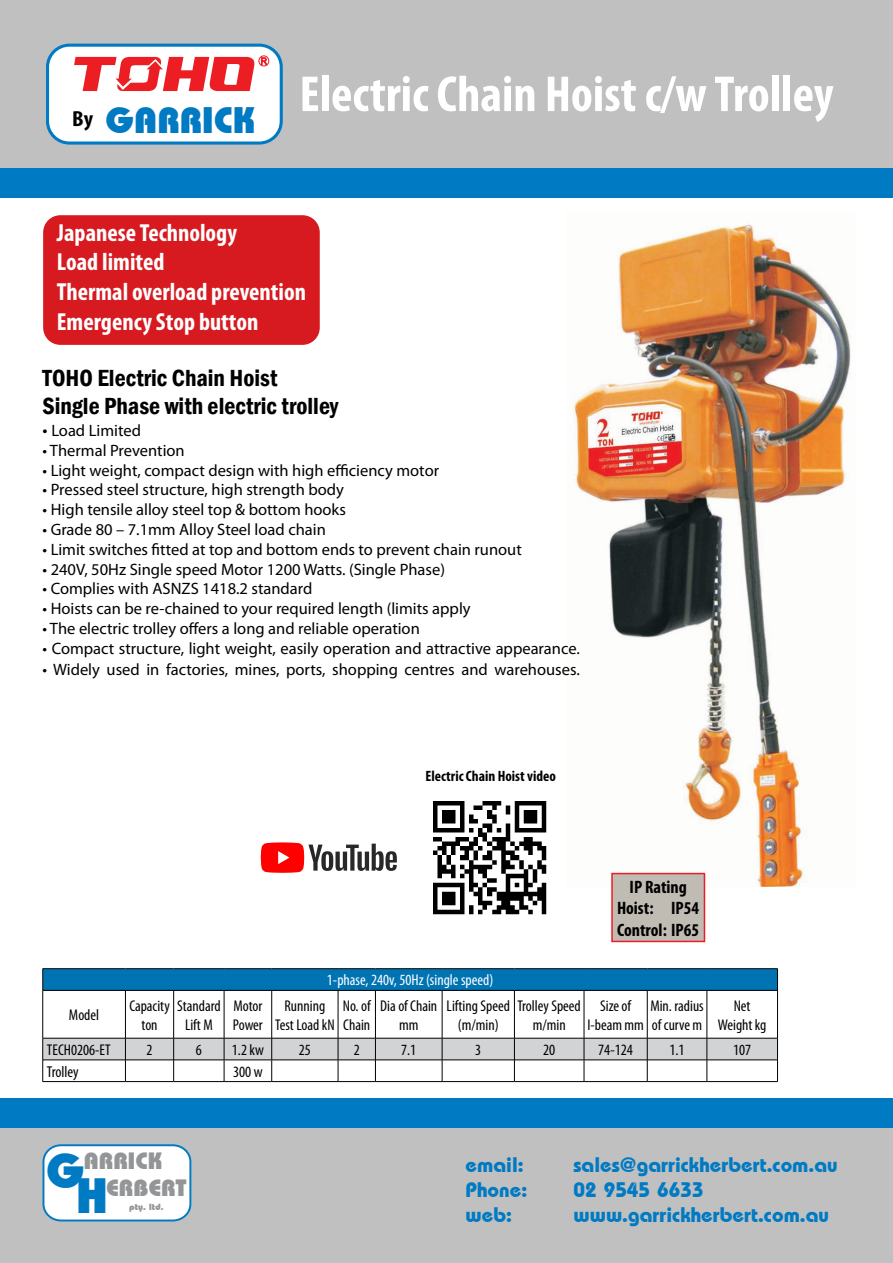
<style>
.page{position:relative;width:893px;height:1263px;background:#fff}
.page>*{position:absolute;margin:0;border:0;box-sizing:border-box;transform-origin:0 0}
.t1{font:700 condensed 51px "Myriad Pro";color:#fff}
.t2{font:900 49.35px "Bordeaux";color:#007ac2}
.t3{font:900 36.75px "Bordeaux";color:#007ac2}
.t4{font:700 condensed 24.75px/29.7px "Myriad Pro";color:#fff}
.t5{font:600 condensed 24px/28.8px "Franklin Gothic";color:#000}
.t6{font:900 23.55px/26.2px "Bordeaux";color:#939598}
.t7{font:800 21px "Bordeaux";color:#007ac2}
.t8{font:700 condensed 18px/21.6px "Myriad Pro";color:#000;text-align:center}
.t9{font:16.5px "Myriad Pro";color:#000}
.t10{font:condensed 15.75px "Myriad Pro";color:#000}
.t11{font:condensed 15.6px/18.8px "Myriad Pro";color:#000;text-align:center}
.t12{font:condensed 15.6px "Myriad Pro";color:#fff}
.t13{font:700 condensed 15px "Myriad Pro";color:#000}
.t14{font:900 9px "Bordeaux";color:#939598;scale:1.04 1}
.s1{font-size:18px}
.s2{font-size:49.35px;color:#007ac2}
</style>
<div class="page">
<div style="left:0;top:0;width:893px;height:168px;background:#c0c0c0"></div>
<div style="left:0;top:1128px;width:893px;height:135px;background:#c0c0c0"></div>
<div style="left:43px;top:1145px;width:147px;height:75px;background:#fff;border-radius:17px"></div>
<div style="left:43px;top:1144px;width:148px;height:77px;border:2px solid #007ac2;border-radius:17px"></div>
<div style="left:48px;top:45px;width:233px;height:98px;background:#fff;border-radius:22px"></div>
<div style="left:46px;top:44px;width:237px;height:100px;border:3px solid #007ac2;border-radius:22px"></div>
<svg style="left:258px;top:55px;width:12px;height:12px"></svg>
<div style="left:259px;top:56px;width:10px;height:10px;border:1px solid #ed1d24;border-radius:50%"></div>
<svg style="left:261px;top:58px;width:6px;height:7px"></svg>
<svg style="left:74px;top:57px;width:181px;height:34px"></svg>
<div style="left:0;top:168px;width:893px;height:30px;background:#007ac2"></div>
<div style="left:0;top:1098px;width:893px;height:30px;background:#007ac2"></div>
<img style="left:573px;top:224px;width:278px;height:662px">
<div style="left:44px;top:216px;width:275px;height:128px;background:#d71920;border-radius:16px"></div>
<div style="left:43px;top:215px;width:277px;height:130px;border:1px solid #d71920;border-radius:16px"></div>
<div style="left:43px;top:969px;width:734px;height:21px;background:#0074b3"></div>
<hr style="left:43px;top:1081px;width:82px;height:1px;background:#000">
<hr style="left:125px;top:1081px;width:49px;height:1px;background:#000">
<hr style="left:174px;top:1081px;width:50px;height:1px;background:#000">
<hr style="left:224px;top:1081px;width:48px;height:1px;background:#000">
<hr style="left:272px;top:1081px;width:66px;height:1px;background:#000">
<hr style="left:338px;top:1081px;width:37px;height:1px;background:#000">
<hr style="left:375px;top:1081px;width:67px;height:1px;background:#000">
<hr style="left:442px;top:1081px;width:72px;height:1px;background:#000">
<hr style="left:514px;top:1081px;width:70px;height:1px;background:#000">
<hr style="left:584px;top:1081px;width:63px;height:1px;background:#000">
<hr style="left:647px;top:1081px;width:60px;height:1px;background:#000">
<hr style="left:707px;top:1081px;width:71px;height:1px;background:#000">
<hr style="left:43px;top:968px;width:82px;height:1px;background:#000">
<svg style="left:42px;top:969px;width:1px;height:21px"></svg>
<hr style="left:125px;top:968px;width:49px;height:1px;background:#000">
<hr style="left:174px;top:968px;width:50px;height:1px;background:#000">
<hr style="left:224px;top:968px;width:48px;height:1px;background:#000">
<hr style="left:272px;top:968px;width:66px;height:1px;background:#000">
<hr style="left:338px;top:968px;width:37px;height:1px;background:#000">
<hr style="left:375px;top:968px;width:67px;height:1px;background:#000">
<hr style="left:442px;top:968px;width:72px;height:1px;background:#000">
<hr style="left:514px;top:968px;width:70px;height:1px;background:#000">
<hr style="left:584px;top:968px;width:63px;height:1px;background:#000">
<hr style="left:647px;top:968px;width:60px;height:1px;background:#000">
<hr style="left:707px;top:968px;width:71px;height:1px;background:#000">
<svg style="left:777px;top:969px;width:1px;height:21px"></svg>
<hr style="left:43px;top:990px;width:82px;height:1px;background:#000">
<hr style="left:42px;top:990px;width:1px;height:48px;background:#000">
<hr style="left:125px;top:990px;width:49px;height:1px;background:#000">
<hr style="left:125px;top:990px;width:1px;height:48px;background:#000">
<hr style="left:174px;top:990px;width:50px;height:1px;background:#000">
<hr style="left:173px;top:990px;width:1px;height:48px;background:#000">
<hr style="left:224px;top:990px;width:48px;height:1px;background:#000">
<hr style="left:224px;top:990px;width:1px;height:48px;background:#000">
<hr style="left:272px;top:990px;width:66px;height:1px;background:#000">
<hr style="left:271px;top:990px;width:1px;height:48px;background:#000">
<hr style="left:338px;top:990px;width:37px;height:1px;background:#000">
<hr style="left:338px;top:990px;width:1px;height:48px;background:#000">
<hr style="left:375px;top:990px;width:67px;height:1px;background:#000">
<hr style="left:375px;top:990px;width:1px;height:48px;background:#000">
<hr style="left:442px;top:990px;width:72px;height:1px;background:#000">
<hr style="left:442px;top:990px;width:1px;height:48px;background:#000">
<hr style="left:514px;top:990px;width:70px;height:1px;background:#000">
<hr style="left:514px;top:990px;width:1px;height:48px;background:#000">
<hr style="left:584px;top:990px;width:63px;height:1px;background:#000">
<hr style="left:584px;top:990px;width:1px;height:48px;background:#000">
<hr style="left:647px;top:990px;width:60px;height:1px;background:#000">
<hr style="left:647px;top:990px;width:1px;height:48px;background:#000">
<hr style="left:707px;top:990px;width:71px;height:1px;background:#000">
<hr style="left:707px;top:990px;width:1px;height:48px;background:#000">
<hr style="left:777px;top:990px;width:1px;height:48px;background:#000">
<svg style="left:42px;top:1038px;width:736px;height:43px"></svg>
<svg style="left:261px;top:842px;width:136px;height:31px"></svg>
<img style="left:433px;top:801px;width:114px;height:114px">
<div style="left:612px;top:873px;width:92px;height:68px;background:#c0bbb3"></div>
<div style="left:611px;top:873px;width:94px;height:69px;border:2px solid #ed1d24"></div>
<h3 class="t3" style="left:72px;top:98px;width:185px"><sup>By</sup> GARRICK</h3>
<h1 class="t1" style="left:300px;top:62px;width:535px">Electric Chain Hoist c/w Trolley</h1>
<h3 class="t4" style="left:57px;top:217px;width:251px">Japanese Technology<br>Load limited<br>Thermal overload prevention<br>Emergency Stop button</h3>
<h3 class="t5" style="left:43px;top:363px;width:298px">TOHO Electric Chain Hoist<br>Single Phase with electric trolley</h3>
<p class="t9" style="left:43px;top:420px;width:100px"><span class="s1">•</span> Load Limited</p>
<p class="t9" style="left:43px;top:440px;width:144px">• Thermal Prevention</p>
<p class="t9" style="left:43px;top:460px;width:398px">• Light weight, compact design with high efficiency motor</p>
<p class="t9" style="left:43px;top:480px;width:303px">• Pressed steel structure, high strength body</p>
<p class="t9" style="left:43px;top:499px;width:305px">• High tensile alloy steel top &amp; bottom hooks</p>
<p class="t9" style="left:43px;top:519px;width:285px">• Grade 80 – 7.1mm Alloy Steel load chain</p>
<p class="t9" style="left:43px;top:539px;width:481px">• Limit switches fitted at top and bottom ends to prevent chain runout</p>
<p class="t9" style="left:43px;top:559px;width:404px">• 240V, 50Hz Single speed Motor 1200 Watts. (Single Phase)</p>
<p class="t9" style="left:43px;top:579px;width:271px">• Complies with ASNZS 1418.2 standard</p>
<p class="t9" style="left:43px;top:598px;width:430px">• Hoists can be re-chained to your required length (limits apply</p>
<p class="t9" style="left:43px;top:618px;width:379px">• The electric trolley offers a long and reliable operation</p>
<p class="t9" style="left:43px;top:638px;width:539px">• Compact structure, light weight, easily operation and attractive appearance.</p>
<p class="t9" style="left:43px;top:660px;width:539px">• Widely used in factories, mines, ports, shopping centres and warehouses.</p>
<p class="t13" style="left:426px;top:766px;width:132px">Electric Chain Hoist video</p>
<p class="t12" style="left:327px;top:971px;width:168px">1-phase, 240v, 50Hz (single speed)</p>
<p class="t8" style="left:617px;top:875px;width:84px">IP Rating<br>Hoist: IP54<br>Control: IP65</p>
<p class="t11" style="left:69px;top:1005px;width:32px">Model</p>
<p class="t11" style="left:129px;top:996px;width:42px">Capacity ton</p>
<p class="t11" style="left:177px;top:996px;width:45px">Standard<br>Lift M</p>
<p class="t11" style="left:233px;top:996px;width:31px;text-align:left">Motor<br>Power</p>
<p class="t11" style="left:275px;top:996px;width:61px">Running<br>Test Load kN</p>
<p class="t11" style="left:343px;top:996px;width:29px;text-align:left">No. of<br>Chain</p>
<p class="t11" style="left:380px;top:996px;width:59px">Dia of Chain mm</p>
<p class="t11" style="left:447px;top:996px;width:65px">Lifting Speed (m/min)</p>
<p class="t11" style="left:518px;top:996px;width:65px">Trolley Speed m/min</p>
<p class="t11" style="left:587px;top:996px;width:58px">Size of<br>I-beam mm</p>
<p class="t11" style="left:650px;top:996px;width:55px;text-align:left">Min. radius of curve m</p>
<p class="t11" style="left:718px;top:996px;width:50px">Net<br>Weight kg</p>
<p class="t11" style="left:47px;top:1040px;width:65px">TECH0206-ET</p>
<p class="t11" style="left:147px;top:1040px;width:8px">2</p>
<p class="t11" style="left:196px;top:1040px;width:8px">6</p>
<p class="t11" style="left:232px;top:1040px;width:33px">1.2 kw</p>
<p class="t11" style="left:299px;top:1040px;width:14px">25</p>
<p class="t11" style="left:354px;top:1040px;width:8px">2</p>
<p class="t11" style="left:401px;top:1040px;width:17px">7.1</p>
<p class="t11" style="left:475px;top:1040px;width:8px">3</p>
<p class="t10" style="left:543px;top:1040px;width:14px">20</p>
<p class="t10" style="left:598px;top:1040px;width:36px">74-124</p>
<p class="t10" style="left:669px;top:1040px;width:17px">1.1</p>
<p class="t11" style="left:733px;top:1040px;width:20px">107</p>
<p class="t10" style="left:47px;top:1062px;width:33px">Trolley</p>
<p class="t10" style="left:233px;top:1062px;width:31px">300 w</p>
<h3 class="t6" style="left:106px;top:1148px;width:81px;text-indent:-60px"><span class="s2">G</span>ARRICK<br>ERBERT</h3>
<h2 class="t2" style="left:76px;top:1167px;width:33px">H</h2>
<p class="t14" style="left:129px;top:1201px;width:35px">pty. ltd.</p>
<p class="t7" style="left:466px;top:1152px;width:60px">email:</p>
<p class="t7" style="left:574px;top:1152px;width:266px">sales@garrickherbert.com.au</p>
<p class="t7" style="left:466px;top:1178px;width:63px">Phone:</p>
<p class="t7" style="left:574px;top:1178px;width:132px">02 9545 6633</p>
<p class="t7" style="left:466px;top:1203px;width:48px">web:</p>
<p class="t7" style="left:574px;top:1203px;width:257px">www.garrickherbert.com.au</p>
</div>
